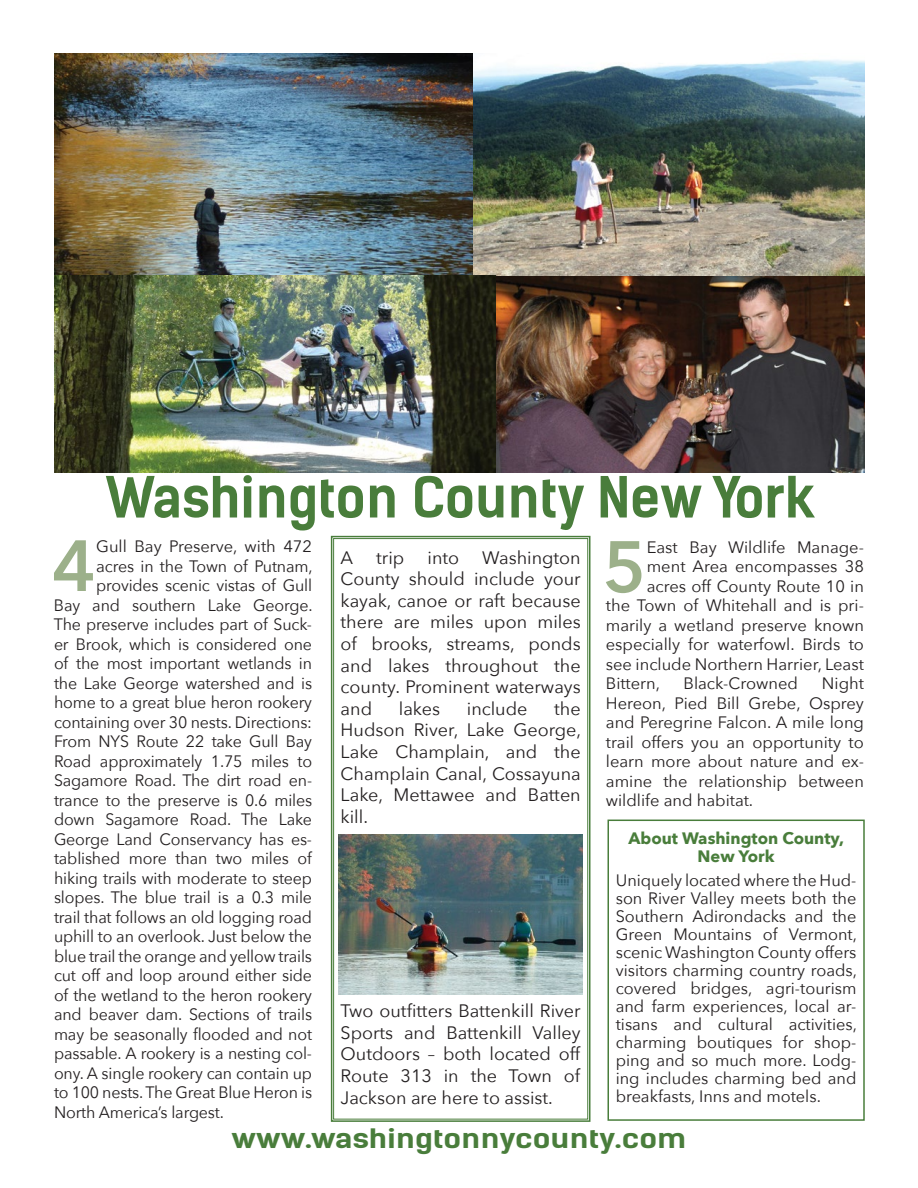
<style>
.page{position:relative;width:918px;height:1188px;background:#fff}
.page>*{position:absolute;margin:0;border:0;box-sizing:border-box;transform-origin:0 0}
.t1{font:600 71.55px "Avenir Next";color:#9cb08a}
.t2{font:54px "Kelson Sans Bold BG";color:#497d3b}
.t3{font:25.5px "Kelson Sans Bold BG";color:#497d3b;scale:1.25 1}
.t4{font:18px/21.6px "Avenir Next";color:#231f20;text-align:justify}
.t5{font:16.5px/18px "Avenir Next";letter-spacing:-.01em;color:#231f20;text-align:justify}
.t6{font:700 16.5px/18px "Avenir Next";color:#497d3b;text-align:center}
</style>
<div class="page">
<img style="left:496px;top:276px;width:369px;height:196px">
<img style="left:55px;top:53px;width:418px;height:223px">
<img style="left:473px;top:59px;width:392px;height:217px">
<img style="left:55px;top:276px;width:441px;height:196px">
<svg style="left:330px;top:535px;width:261px;height:587px"></svg>
<div style="left:333px;top:538px;width:255px;height:581px;border:1px solid #497d3b"></div>
<img style="left:338px;top:834px;width:244px;height:160px">
<div style="left:608px;top:820px;width:257px;height:301px;border:2px solid #497d3b"></div>
<h2 class="t2" style="left:105px;top:464px;width:711px">Washington County New York</h2>
<h1 class="t1" style="left:52px;top:505px;width:45px">4</h1>
<p class="t5" style="left:96px;top:537px;width:217px">Gull Bay Preserve, with 472</p>
<h1 class="t1" style="left:603px;top:506px;width:45px">5</h1>
<p class="t5" style="left:647px;top:537px;width:219px">East Bay Wildlife Manage-</p>
<p class="t4" style="left:341px;top:546px;width:242px;text-indent:142px">Washington County should include your kayak, canoe or raft because there are miles upon miles of brooks, streams, ponds and lakes throughout the county. Prominent waterways and</p>
<p class="t4" style="left:341px;top:546px;width:14px">A</p>
<p class="t4" style="left:376px;top:546px;width:30px">trip</p>
<p class="t4" style="left:428px;top:546px;width:33px">into</p>
<p class="t5" style="left:96px;top:556px;width:218px">acres in the Town of Putnam,</p>
<p class="t5" style="left:96px;top:576px;width:217px">provides scenic vistas of Gull</p>
<p class="t5" style="left:54px;top:595px;width:260px">Bay and southern Lake George.</p>
<p class="t5" style="left:54px;top:615px;width:260px">The preserve includes part of Suck-</p>
<p class="t5" style="left:54px;top:634px;width:260px">er Brook, which is considered one</p>
<p class="t5" style="left:54px;top:654px;width:260px">of the most important wetlands in</p>
<p class="t5" style="left:54px;top:673px;width:260px">the Lake George watershed and is</p>
<p class="t5" style="left:54px;top:693px;width:260px">home to a great blue heron rookery</p>
<p class="t5" style="left:54px;top:712px;width:260px">containing over 30 nests. Directions:</p>
<p class="t5" style="left:54px;top:732px;width:260px">From NYS Route 22 take Gull Bay</p>
<p class="t5" style="left:54px;top:751px;width:260px">Road approximately 1.75 miles to</p>
<p class="t5" style="left:54px;top:771px;width:260px">Sagamore Road. The dirt road en-</p>
<p class="t5" style="left:54px;top:790px;width:260px">trance to the preserve is 0.6 miles</p>
<p class="t5" style="left:54px;top:810px;width:260px">down Sagamore Road. The Lake</p>
<p class="t5" style="left:54px;top:829px;width:260px">George Land Conservancy has es-</p>
<p class="t5" style="left:54px;top:849px;width:259px">tablished more than two miles of</p>
<p class="t5" style="left:54px;top:868px;width:260px">hiking trails with moderate to steep</p>
<p class="t5" style="left:54px;top:888px;width:260px">slopes. The blue trail is a 0.3 mile</p>
<p class="t5" style="left:54px;top:907px;width:260px">trail that follows an old logging road</p>
<p class="t5" style="left:54px;top:927px;width:260px">uphill to an overlook. Just below the</p>
<p class="t5" style="left:54px;top:946px;width:260px">blue trail the orange and yellow trails</p>
<p class="t5" style="left:54px;top:966px;width:260px">cut off and loop around either side</p>
<p class="t5" style="left:54px;top:985px;width:260px">of the wetland to the heron rookery</p>
<p class="t5" style="left:54px;top:1005px;width:260px">and beaver dam. Sections of trails</p>
<p class="t5" style="left:54px;top:1024px;width:260px">may be seasonally flooded and not</p>
<p class="t5" style="left:54px;top:1044px;width:260px">passable. A rookery is a nesting col-</p>
<p class="t5" style="left:54px;top:1063px;width:260px">ony. A single rookery can contain up</p>
<p class="t5" style="left:54px;top:1083px;width:260px">to 100 nests. The Great Blue Heron is</p>
<p class="t5" style="left:54px;top:1102px;width:171px">North America’s largest.</p>
<p class="t5" style="left:647px;top:557px;width:219px">ment Area encompasses 38</p>
<p class="t5" style="left:647px;top:576px;width:219px">acres off County Route 10 in</p>
<p class="t5" style="left:606px;top:596px;width:260px">the Town of Whitehall and is pri-</p>
<p class="t5" style="left:606px;top:615px;width:260px">marily a wetland preserve known</p>
<p class="t5" style="left:606px;top:635px;width:260px">especially for waterfowl. Birds to</p>
<p class="t5" style="left:606px;top:654px;width:260px">see include Northern Harrier, Least</p>
<p class="t5" style="left:606px;top:674px;width:56px">Bittern,</p>
<p class="t5" style="left:684px;top:674px;width:116px">Black-Crowned</p>
<p class="t5" style="left:606px;top:673px;width:260px;line-height:19.5px;text-indent:216px">Night Hereon, Pied Bill Grebe, Osprey and Peregrine Falcon. A mile long trail offers you an opportunity to learn more about nature and ex&shy;amine the relationship between wildlife and habitat.</p>
<p class="t4" style="left:341px;top:697px;width:242px;text-indent:214px">the Hudson River, Lake George, Lake Champlain, and the Champlain Canal, Cossayuna Lake, Mettawee and Batten kill.</p>
<p class="t4" style="left:399px;top:697px;width:43px">lakes</p>
<p class="t4" style="left:467px;top:697px;width:62px">include</p>
<p class="t6" style="left:628px;top:829px;width:217px">About Washington County,<br>New York</p>
<p class="t5" style="left:616px;top:871px;width:243px">Uniquely located where the Hud&shy;son River Valley meets both the Southern Adirondacks and the Green Mountains of Vermont, scenic Washington County offers visitors charming country roads, covered bridges, agri-tourism and farm experiences, local ar&shy;tisans and cultural activities, charming boutiques for shop&shy;ping and so much more. Lodg&shy;ing includes charming bed and breakfasts, Inns and motels.</p>
<h3 class="t3" style="left:231px;top:1123px;width:366px">www.washingtonnycounty.com</h3>
<p class="t4" style="left:341px;top:999px;width:242px">Two outfitters Battenkill River Sports and Battenkill Valley Outdoors – both located off Route 313 in the Town of Jackson are here to assist.</p>
</div>
